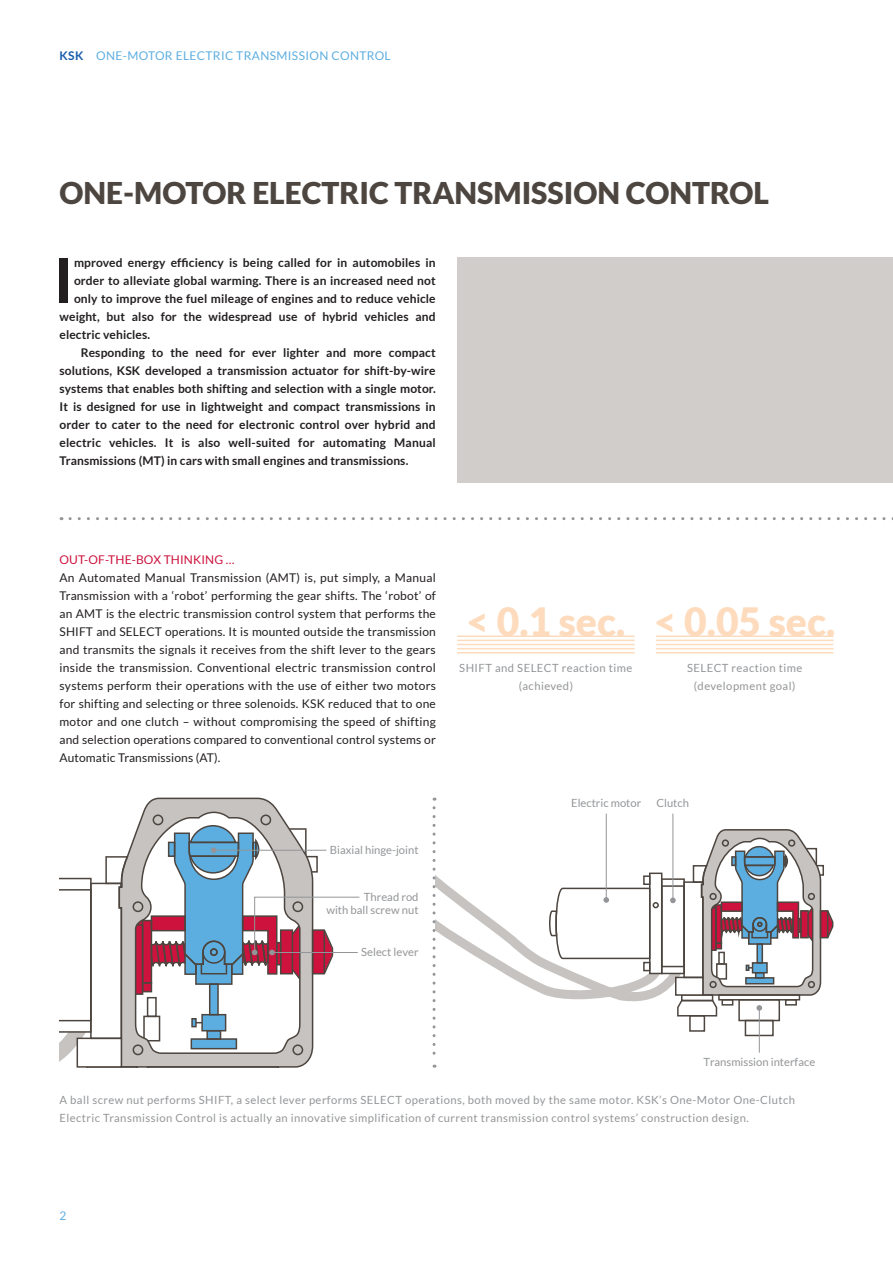
<style>
.page{position:relative;width:893px;height:1263px;background:#fff}
.page>*{position:absolute;margin:0;border:0;box-sizing:border-box;transform-origin:0 0}
.t1{font:700 61.8px "Lato";color:#231f20}
.t2{font:900 39px "Lato";color:#fddbbc}
.t3{font:900 30px "Lato";color:#4d453f}
.t4{font:700 12px "Lato";letter-spacing:.01em;color:#231f20}
.t5{font:12px/18px "Lato";letter-spacing:.01em;color:#231f20;text-align:justify}
.t6{font:12px "Lato";letter-spacing:.03em;color:#5daee0}
.t7{font:12px "Lato";letter-spacing:.01em;color:#cd123d}
.t8{font:11.25px/18px "Lato";letter-spacing:.04em;color:#939598;text-align:center}
.t9{font:11.25px/13.5px "Lato";color:#939598;text-align:right}
.s1{font-weight:700;color:#185cab}
</style>
<div class="page">
<div style="left:457px;top:258px;width:436px;height:225px;background:#d0cdca"></div>
<svg style="left:143px;top:798px;width:136px;height:13px;background:#bebbb8"></svg>
<svg style="left:433px;top:808px;width:400px;height:260px"></svg>
<svg style="left:60px;top:811px;width:300px;height:257px"></svg>
<svg style="left:70px;top:517px;width:823px;height:3px"></svg>
<hr style="left:457px;top:652px;width:178px;height:1px;background:#fddbbc">
<hr style="left:457px;top:648px;width:178px;height:1px;background:#fddbbc">
<hr style="left:457px;top:644px;width:178px;height:1px;background:#fddbbc">
<hr style="left:457px;top:640px;width:178px;height:1px;background:#fddbbc">
<hr style="left:457px;top:635px;width:178px;height:2px;background:#fddbbc">
<hr style="left:656px;top:652px;width:177px;height:1px;background:#fddbbc">
<hr style="left:656px;top:648px;width:177px;height:1px;background:#fddbbc">
<hr style="left:656px;top:644px;width:177px;height:1px;background:#fddbbc">
<hr style="left:656px;top:640px;width:177px;height:1px;background:#fddbbc">
<hr style="left:656px;top:635px;width:177px;height:2px;background:#fddbbc">
<p class="t6" style="left:60px;top:48px;width:333px"><span class="s1">KSK</span> ONE-MOTOR ELECTRIC TRANSMISSION CONTROL</p>
<h3 class="t3" style="left:60px;top:175px;width:711px">ONE-MOTOR ELECTRIC TRANSMISSION CONTROL</h3>
<h1 class="t1" style="left:54px;top:245px;width:21px">I</h1>
<p class="t4" style="left:74px;top:255px;width:363px">mproved energy efficiency is being called for in automobiles in</p>
<p class="t4" style="left:74px;top:273px;width:363px">order to alleviate global warming. There is an increased need not</p>
<p class="t4" style="left:74px;top:291px;width:363px">only to improve the fuel mileage of engines and to reduce vehicle</p>
<p class="t4" style="left:60px;top:309px;width:378px">weight, but also for the widespread use of hybrid vehicles and</p>
<p class="t4" style="left:60px;top:327px;width:92px">electric vehicles.</p>
<p class="t4" style="left:81px;top:345px;width:356px">Responding to the need for ever lighter and more compact</p>
<p class="t4" style="left:60px;top:363px;width:378px">solutions, KSK developed a transmission actuator for shift-by-wire</p>
<p class="t4" style="left:60px;top:381px;width:378px">systems that enables both shifting and selection with a single motor.</p>
<p class="t4" style="left:60px;top:399px;width:378px">It is designed for use in lightweight and compact transmissions in</p>
<p class="t4" style="left:60px;top:417px;width:378px">order to cater to the need for electronic control over hybrid and</p>
<p class="t4" style="left:60px;top:435px;width:378px">electric vehicles. It is also well-suited for automating Manual</p>
<p class="t4" style="left:60px;top:453px;width:350px">Transmissions (MT) in cars with small engines and transmissions.</p>
<p class="t7" style="left:60px;top:552px;width:176px">OUT-OF-THE-BOX THINKING …</p>
<p class="t5" style="left:60px;top:568px;width:378px">An Automated Manual Transmission (AMT) is, put simply, a Manual Transmission with a ‘robot’ performing the gear shifts. The ‘robot’ of an AMT is the electric transmission control system that performs the SHIFT and SELECT operations. It is mounted outside the transmission and transmits the signals it receives from the shift lever to the gears inside the transmission. Conventional electric transmission control systems perform their operations with the use of either two motors for shifting and selecting or three solenoids. KSK reduced that to one motor and one clutch – without compromising the speed of shifting and selection operations compared to conventional control systems or Automatic Transmissions (AT).</p>
<p class="t9" style="left:330px;top:843px;width:90px">Biaxial hinge-joint</p>
<p class="t9" style="left:326px;top:890px;width:94px">Thread rod<br>with ball screw nut</p>
<p class="t9" style="left:361px;top:945px;width:59px">Select lever</p>
<h2 class="t2" style="left:467px;top:599px;width:160px">&lt; 0.1 sec.</h2>
<p class="t8" style="left:459px;top:658px;width:175px">SHIFT and SELECT reaction time (achieved)</p>
<h2 class="t2" style="left:654px;top:599px;width:183px">&lt; 0.05 sec.</h2>
<p class="t8" style="left:687px;top:658px;width:117px">SELECT reaction time (development goal)</p>
<p class="t9" style="left:571px;top:796px;width:72px">Electric motor</p>
<p class="t8" style="left:656px;top:794px;width:34px">Clutch</p>
<p class="t9" style="left:703px;top:1055px;width:113px">Transmission interface</p>
<p class="t8" style="left:60px;top:1090px;width:737px;text-align:left">A ball screw nut performs SHIFT, a select lever performs SELECT operations, both moved by the same motor. KSK’s One-Motor One-Clutch<br>Electric Transmission Control is actually an innovative simplification of current transmission control systems’ construction design.</p>
<p class="t6" style="left:60px;top:1209px;width:8px">2</p>
</div>
